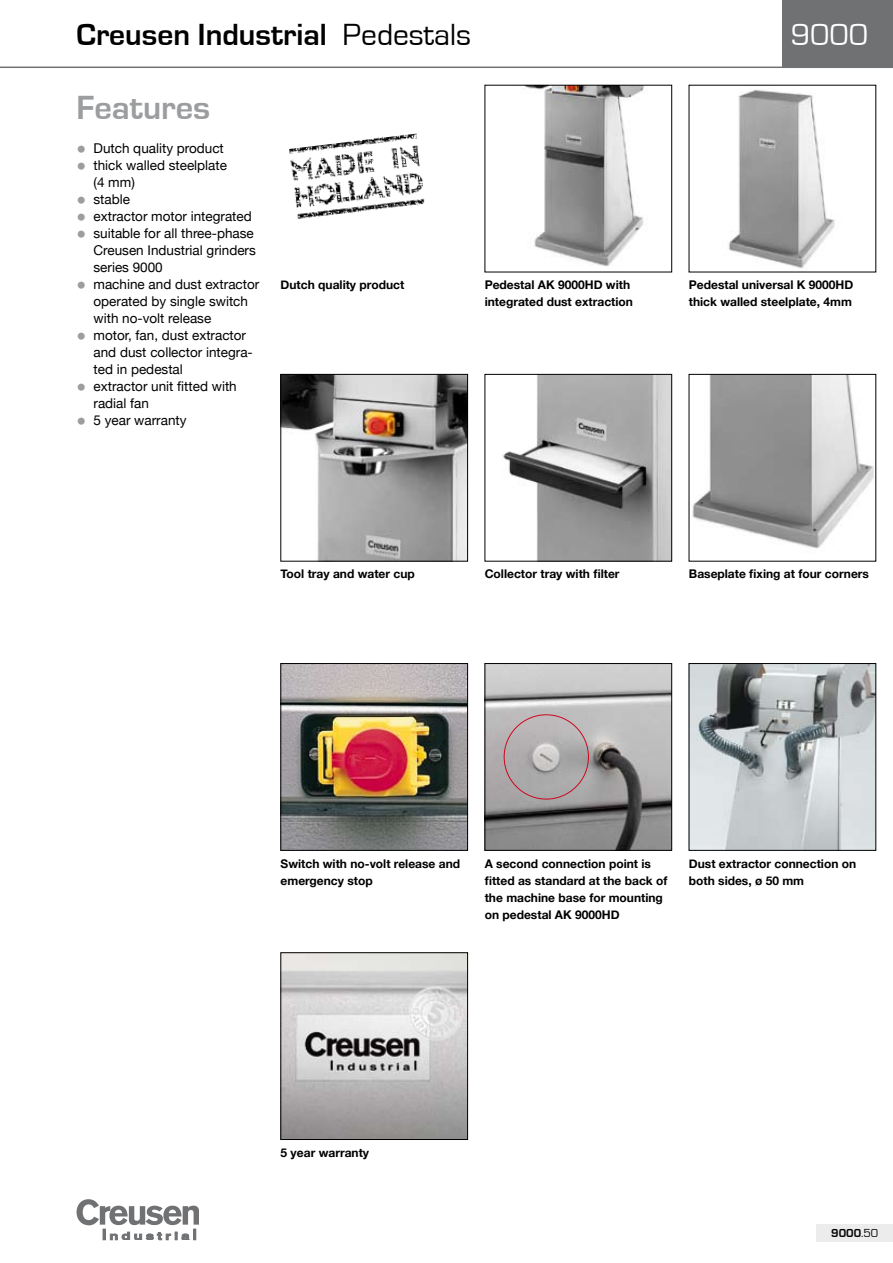
<style>
.page{position:relative;width:893px;height:1263px;background:#fff}
.page>*{position:absolute;margin:0;border:0;box-sizing:border-box;transform-origin:0 0}
.t1{font:700 34.5px "Eurostile";color:#9c9d9f}
.t2{font:700 31.5px "Eurostile";color:#000}
.t3{font:31.5px "Eurostile";color:#fff}
.t4{font:13.5px/17px "Helvetica Neue";color:#000}
.t5{font:700 12px/17px "Helvetica Neue";color:#000}
.t6{font:700 12px "Eurostile";color:#000}
.s1{font-weight:400}
.s2{font-size:19.5px;color:#9c9d9f}
</style>
<div class="page">
<div style="left:816px;top:1225px;width:77px;height:17px;background:#ececed"></div>
<div style="left:782px;top:0;width:111px;height:68px;background:#707173"></div>
<img style="left:526px;top:87px;width:118px;height:180px">
<div style="left:485px;top:85px;width:187px;height:187px;border:1px solid #000"></div>
<img style="left:728px;top:89px;width:107px;height:179px">
<img style="left:283px;top:376px;width:183px;height:183px">
<div style="left:281px;top:374px;width:187px;height:187px;border:1px solid #000"></div>
<img style="left:503px;top:376px;width:167px;height:183px">
<div style="left:485px;top:374px;width:187px;height:187px;border:1px solid #000"></div>
<img style="left:692px;top:376px;width:182px;height:173px">
<img style="left:283px;top:665px;width:183px;height:183px">
<div style="left:281px;top:663px;width:187px;height:187px;border:1px solid #000"></div>
<img style="left:691px;top:665px;width:183px;height:183px">
<img style="left:289px;top:133px;width:136px;height:86px">
<img style="left:283px;top:954px;width:183px;height:184px">
<div style="left:281px;top:952px;width:187px;height:188px;border:1px solid #000"></div>
<img style="left:487px;top:665px;width:183px;height:183px">
<div style="left:485px;top:663px;width:187px;height:187px;border:1px solid #000"></div>
<hr style="left:0;top:67px;width:893px;height:1px;background:#707173">
<svg style="left:77px;top:1199px;width:122px;height:41px"></svg>
<p class="t2" style="left:77px;top:17px;width:396px">Creusen Industrial <span class="s1">Pedestals</span></p>
<p class="t3" style="left:791px;top:17px;width:79px">9000</p>
<p class="t1" style="left:77px;top:89px;width:135px">Features</p>
<p class="t4" style="left:77px;top:140px;width:149px"><span class="s2">•</span> Dutch quality product</p>
<p class="t4" style="left:94px;top:157px;width:135px;text-indent:-17px"><span class="s2">•</span> thick walled steelplate (4 mm)</p>
<p class="t4" style="left:77px;top:191px;width:55px"><span class="s2">•</span> stable</p>
<p class="t4" style="left:77px;top:208px;width:177px"><span class="s2">•</span> extractor motor integrated</p>
<p class="t4" style="left:94px;top:225px;width:164px;text-indent:-17px"><span class="s2">•</span> suitable for all three-phase<br>Creusen Industrial grinders series 9000</p>
<p class="t4" style="left:94px;top:276px;width:167px;text-indent:-17px"><span class="s2">•</span> machine and dust extractor operated by single switch with no-volt release</p>
<p class="t4" style="left:94px;top:327px;width:161px;text-indent:-17px"><span class="s2">•</span> motor, fan, dust extractor and dust collector integra&shy;ted in pedestal</p>
<p class="t4" style="left:94px;top:378px;width:145px;text-indent:-17px"><span class="s2">•</span> extractor unit fitted with radial fan</p>
<p class="t4" style="left:77px;top:412px;width:111px"><span class="s2">•</span> 5 year warranty</p>
<p class="t5" style="left:281px;top:276px;width:125px">Dutch quality product</p>
<p class="t5" style="left:485px;top:276px;width:150px">Pedestal AK 9000HD with integrated dust extraction</p>
<p class="t5" style="left:689px;top:276px;width:166px">Pedestal universal K 9000HD thick walled steelplate, 4mm</p>
<p class="t5" style="left:281px;top:565px;width:136px">Tool tray and water cup</p>
<p class="t5" style="left:485px;top:565px;width:136px">Collector tray with filter</p>
<p class="t5" style="left:689px;top:565px;width:182px">Baseplate fixing at four corners</p>
<p class="t5" style="left:281px;top:854px;width:181px">Switch with no-volt release and emergency stop</p>
<p class="t5" style="left:485px;top:854px;width:184px">A second connection point is fitted as standard at the back of the machine base for mounting on pedestal AK 9000HD</p>
<p class="t5" style="left:689px;top:854px;width:169px">Dust extractor connection on both sides, ø 50 mm</p>
<p class="t5" style="left:281px;top:1144px;width:90px">5 year warranty</p>
<p class="t6" style="left:831px;top:1227px;width:49px">9000<span class="s1">.50</span></p>
</div>
